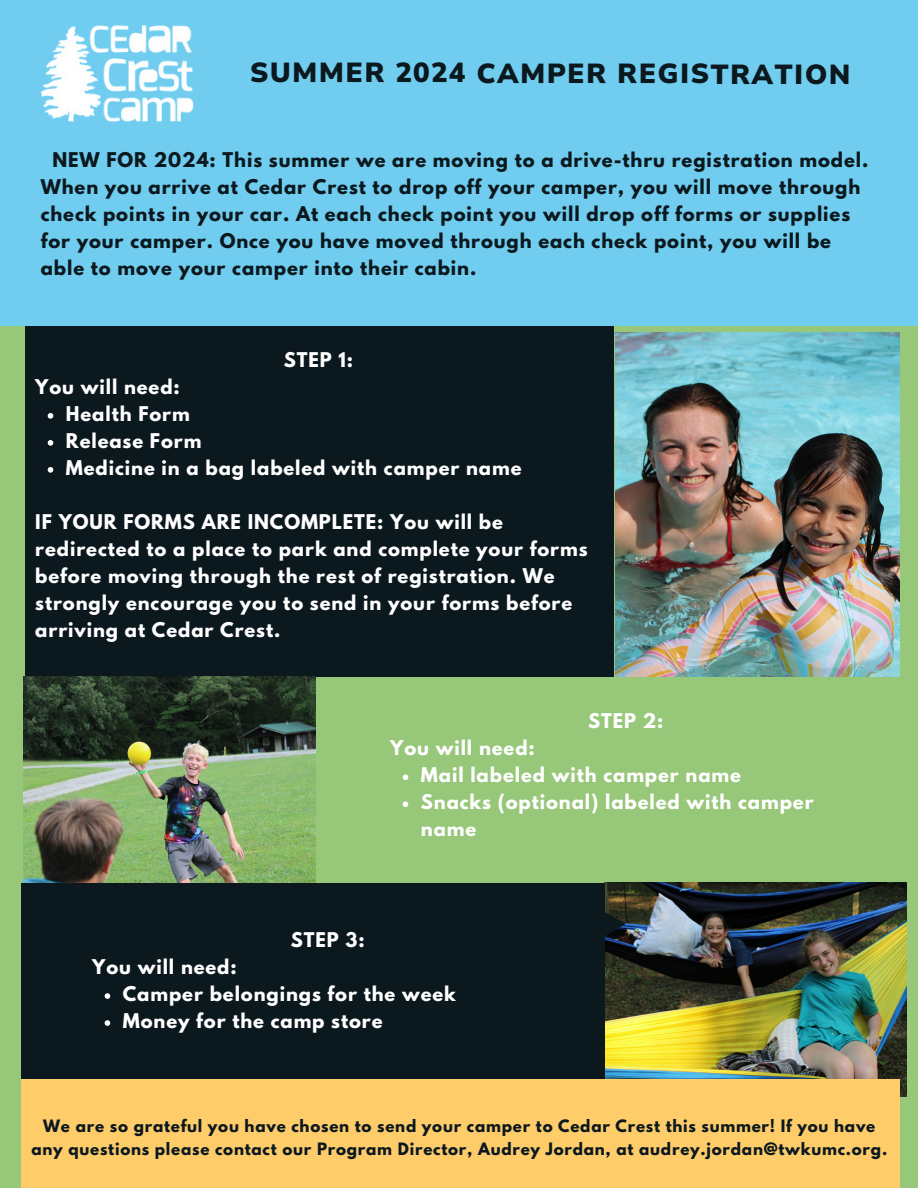
<style>
.page{position:relative;width:918px;height:1188px;background:#97c779}
.page>*{position:absolute;margin:0;border:0;box-sizing:border-box;transform-origin:0 0}
.t1{font:900 27.6px "Nunito Sans 10 pt";letter-spacing:.04em;color:#0b181e}
.t2{font:700 18px/27px "League Spartan";letter-spacing:.05em;color:#fff}
.t3{font:700 18px/27px "League Spartan";letter-spacing:.05em;color:#0b181e}
.t4{font:700 15.15px/23.7px "League Spartan";letter-spacing:.05em;color:#0b181e;text-align:center}
</style>
<div class="page">
<div style="left:0;top:0;width:918px;height:326px;background:#70cdef"></div>
<div style="left:25px;top:326px;width:589px;height:351px;background:#0b181e"></div>
<img style="left:616px;top:332px;width:283px;height:344px">
<img style="left:24px;top:677px;width:291px;height:206px">
<img style="left:605px;top:883px;width:301px;height:213px">
<div style="left:21px;top:883px;width:584px;height:195px;background:#0b181e"></div>
<div style="left:21px;top:1079px;width:879px;height:109px;background:#ffcc6a"></div>
<svg style="left:605px;top:906px;width:21px;height:36px"></svg>
<img style="left:40px;top:25px;width:154px;height:97px">
<svg style="left:48px;top:413px;width:5px;height:6px"></svg>
<svg style="left:48px;top:440px;width:5px;height:6px"></svg>
<svg style="left:48px;top:467px;width:5px;height:6px"></svg>
<svg style="left:403px;top:774px;width:5px;height:6px"></svg>
<svg style="left:403px;top:801px;width:5px;height:6px"></svg>
<svg style="left:105px;top:993px;width:5px;height:6px"></svg>
<svg style="left:105px;top:1020px;width:5px;height:6px"></svg>
<p class="t1" style="left:250px;top:55px;width:602px">SUMMER 2024 CAMPER REGISTRATION</p>
<p class="t3" style="left:41px;top:149px;width:829px;text-indent:12px">NEW FOR 2024: This summer we are moving to a drive-thru registration model.<br>When you arrive at Cedar Crest to drop off your camper, you will move through check points in your car. At each check point you will drop off forms or supplies for your camper. Once you have moved through each check point, you will be able to move your camper into their cabin.</p>
<p class="t2" style="left:284px;top:348px;width:71px">STEP 1:</p>
<p class="t2" style="left:35px;top:375px;width:146px">You will need:</p>
<p class="t2" style="left:66px;top:402px;width:125px">Health Form</p>
<h2 class="t2" style="left:66px;top:429px;width:137px">Release Form</h2>
<p class="t2" style="left:66px;top:456px;width:457px">Medicine in a bag labeled with camper name</p>
<p class="t2" style="left:35px;top:510px;width:554px">IF YOUR FORMS ARE INCOMPLETE: You will be redirected to a place to park and complete your forms before moving through the rest of registration. We strongly encourage you to send in your forms before arriving at Cedar Crest.</p>
<p class="t2" style="left:588px;top:710px;width:77px">STEP 2:</p>
<p class="t2" style="left:390px;top:737px;width:146px">You will need:</p>
<p class="t2" style="left:421px;top:764px;width:322px">Mail labeled with camper name</p>
<h2 class="t2" style="left:421px;top:791px;width:394px">Snacks (optional) labeled with camper name</h2>
<p class="t2" style="left:291px;top:929px;width:75px">STEP 3:</p>
<p class="t2" style="left:92px;top:956px;width:146px">You will need:</p>
<p class="t2" style="left:123px;top:983px;width:335px">Camper belongings for the week</p>
<p class="t2" style="left:123px;top:1010px;width:261px">Money for the camp store</p>
<h2 class="t4" style="left:31px;top:1116px;width:857px">We are so grateful you have chosen to send your camper to Cedar Crest this summer! If you have any questions please contact our Program Director, Audrey Jordan, at audrey.jordan@twkumc.org.</h2>
</div>
